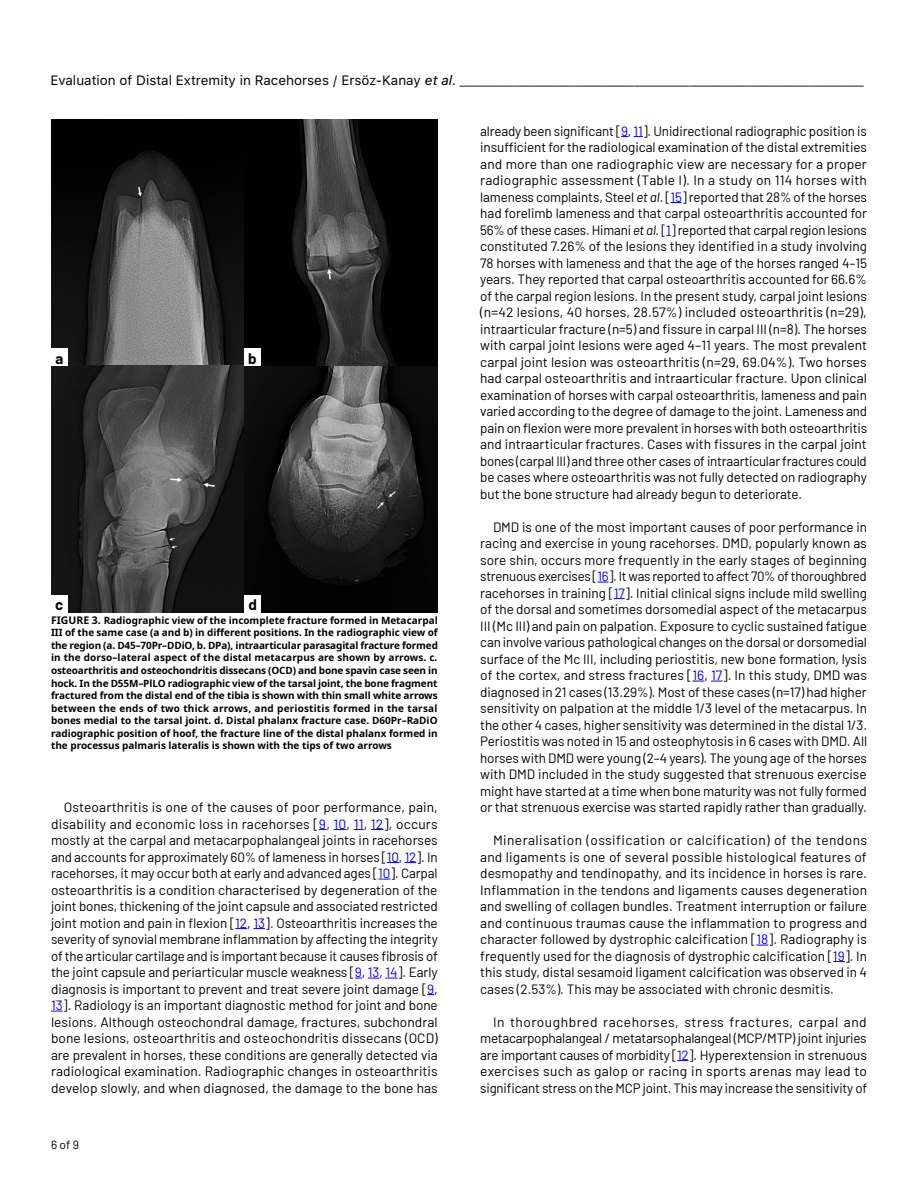
<style>
.page{position:relative;width:918px;height:1188px;background:#fff}
.page>*{position:absolute;margin:0;border:0;box-sizing:border-box;transform-origin:0 0}
.t1{font:700 15px "Barlow";color:#000}
.t2{font:13.5px/16.5px "Barlow";letter-spacing:-.005em;color:#000;text-align:justify}
.t3{font:13.5px "SFUI Text";color:#000}
.t4{font:12px "Barlow";color:#000}
.t5{font:700 10.05px/12.6px "Noto Sans";color:#000;text-align:justify}
.s1{font-family:"SFUI Text Italic G2"}
.s2{font-size:10.5px}
.s3{color:#00f}
.s4{font-style:italic}
</style>
<div class="page">
<img style="left:51px;top:119px;width:387px;height:493px">
<div style="left:51px;top:349px;width:17px;height:17px;background:#fff"></div>
<div style="left:244px;top:349px;width:17px;height:17px;background:#fff"></div>
<div style="left:51px;top:595px;width:17px;height:17px;background:#fff"></div>
<div style="left:244px;top:595px;width:17px;height:17px;background:#fff"></div>
<svg style="left:670px;top:202px;width:12px;height:1px"></svg>
<svg style="left:692px;top:681px;width:12px;height:1px"></svg>
<svg style="left:711px;top:681px;width:12px;height:1px"></svg>
<svg style="left:756px;top:945px;width:12px;height:1px"></svg>
<svg style="left:833px;top:961px;width:12px;height:1px"></svg>
<svg style="left:677px;top:1060px;width:12px;height:1px"></svg>
<svg style="left:334px;top:829px;width:13px;height:1px"></svg>
<svg style="left:371px;top:829px;width:13px;height:1px"></svg>
<svg style="left:387px;top:862px;width:12px;height:1px"></svg>
<svg style="left:378px;top:879px;width:12px;height:1px"></svg>
<svg style="left:235px;top:928px;width:12px;height:1px"></svg>
<svg style="left:253px;top:928px;width:12px;height:1px"></svg>
<svg style="left:385px;top:978px;width:12px;height:1px"></svg>
<svg style="left:51px;top:1011px;width:12px;height:1px"></svg>
<p class="t3" style="left:50px;top:71px;width:815px">Evaluation of Distal Extremity in Racehorses / Ersöz-Kanay <span class="s1">et al</span>. ___________________________________________________________________</p>
<p class="t1" style="left:55px;top:347px;width:9px">a</p>
<p class="t1" style="left:248px;top:347px;width:10px">b</p>
<p class="t1" style="left:55px;top:594px;width:10px">c</p>
<p class="t1" style="left:249px;top:594px;width:10px">d</p>
<p class="t5" style="left:51px;top:614px;width:388px"><span class="s2">FIGURE 3.</span> Radiographic view of the incomplete fracture formed in Metacarpal III of the same case (a and b) in different positions. In the radiographic view of the region (a. D45–70Pr–DDiO, b. DPa), intraarticular parasagital fracture formed in the dorso–lateral aspect of the distal metacarpus are shown by arrows. c. osteoarthritis and osteochondritis dissecans (OCD) and bone spavin case seen in hock. In the D55M–PlLO radiographic view of the tarsal joint, the bone fragment fractured from the distal end of the tibia is shown with thin small white arrows between the ends of two thick arrows, and periostitis formed in the tarsal bones medial to the tarsal joint. d. Distal phalanx fracture case. D60Pr–RaDiO radiographic position of hoof, the fracture line of the distal phalanx formed in the processus palmaris lateralis is shown with the tips of two arrows</p>
<p class="t2" style="left:51px;top:798px;width:388px;text-indent:13px">Osteoarthritis is one of the causes of poor performance, pain, disability and economic loss in racehorses [<span class="s3">9</span>, <span class="s3">10</span>, <span class="s3">11</span>, <span class="s3">12</span>], occurs mostly at the carpal and metacarpophalangeal joints in racehorses and accounts for approximately 60% of lameness in horses [<span class="s3">10</span>, <span class="s3">12</span>]. In racehorses, it may occur both at early and advanced ages [<span class="s3">10</span>]. Carpal osteoarthritis is a condition characterised by degeneration of the joint bones, thickening of the joint capsule and associated restricted joint motion and pain in flexion [<span class="s3">12</span>, <span class="s3">13</span>]. Osteoarthritis increases the severity of synovial membrane inflammation by affecting the integrity of the articular cartilage and is important because it causes fibrosis of the joint capsule and periarticular muscle weakness [<span class="s3">9</span>, <span class="s3">13</span>, <span class="s3">14</span>]. Early diagnosis is important to prevent and treat severe joint damage [<span class="s3">9</span>, <span class="s3">13</span>]. Radiology is an important diagnostic method for joint and bone lesions. Although osteochondral damage, fractures, subchondral bone lesions, osteoarthritis and osteochondritis dissecans (OCD) are prevalent in horses, these conditions are generally detected via radiological examination. Radiographic changes in osteoarthritis develop slowly, and when diagnosed, the damage to the bone has</p>
<p class="t4" style="left:51px;top:1136px;width:29px">6 of 9</p>
<p class="t2" style="left:480px;top:121px;width:388px">already been significant [<span class="s3">9</span>, <span class="s3">11</span>]. Unidirectional radiographic position is insufficient for the radiological examination of the distal extremities and more than one radiographic view are necessary for a proper radiographic assessment (Table I). In a study on 114 horses with lameness complaints, Steel <span class="s4">et al</span>. [<span class="s3">15</span>] reported that 28% of the horses had forelimb lameness and that carpal osteoarthritis accounted for 56% of these cases. Himani <span class="s4">et al.</span> [<span class="s3">1</span>] reported that carpal region lesions constituted 7.26% of the lesions they identified in a study involving 78 horses with lameness and that the age of the horses ranged 4–15 years. They reported that carpal osteoarthritis accounted for 66.6% of the carpal region lesions. In the present study, carpal joint lesions (n=42 lesions, 40 horses, 28.57%) included osteoarthritis (n=29), intraarticular fracture (n=5) and fissure in carpal III (n=8). The horses with carpal joint lesions were aged 4–11 years. The most prevalent carpal joint lesion was osteoarthritis (n=29, 69.04%). Two horses had carpal osteoarthritis and intraarticular fracture. Upon clinical examination of horses with carpal osteoarthritis, lameness and pain varied according to the degree of damage to the joint. Lameness and pain on flexion were more prevalent in horses with both osteoarthritis and intraarticular fractures. Cases with fissures in the carpal joint bones (carpal III) and three other cases of intraarticular fractures could be cases where osteoarthritis was not fully detected on radiography but the bone structure had already begun to deteriorate.</p>
<p class="t2" style="left:480px;top:517px;width:388px;text-indent:13px">DMD is one of the most important causes of poor performance in racing and exercise in young racehorses. DMD, popularly known as sore shin, occurs more frequently in the early stages of beginning strenuous exercises [<span class="s3">16</span>]. It was reported to affect 70% of thoroughbred racehorses in training [<span class="s3">17</span>]. Initial clinical signs include mild swelling of the dorsal and sometimes dorsomedial aspect of the metacarpus III (Mc III) and pain on palpation. Exposure to cyclic sustained fatigue can involve various pathological changes on the dorsal or dorsomedial surface of the Mc III, including periostitis, new bone formation, lysis of the cortex, and stress fractures [<span class="s3">16</span>, <span class="s3">17</span>]. In this study, DMD was diagnosed in 21 cases (13.29%). Most of these cases (n=17) had higher sensitivity on palpation at the middle 1/3 level of the metacarpus. In the other 4 cases, higher sensitivity was determined in the distal 1/3.<br>Periostitis was noted in 15 and osteophytosis in 6 cases with DMD. All horses with DMD were young (2–4 years). The young age of the horses with DMD included in the study suggested that strenuous exercise might have started at a time when bone maturity was not fully formed or that strenuous exercise was started rapidly rather than gradually.</p>
<p class="t2" style="left:480px;top:831px;width:388px;text-indent:13px">Mineralisation (ossification or calcification) of the tendons and ligaments is one of several possible histological features of desmopathy and tendinopathy, and its incidence in horses is rare.<br>Inflammation in the tendons and ligaments causes degeneration and swelling of collagen bundles. Treatment interruption or failure and continuous traumas cause the inflammation to progress and character followed by dystrophic calcification [<span class="s3">18</span>]. Radiography is frequently used for the diagnosis of dystrophic calcification [<span class="s3">19</span>]. In this study, distal sesamoid ligament calcification was observed in 4 cases (2.53%). This may be associated with chronic desmitis.</p>
<p class="t2" style="left:480px;top:1012px;width:388px;text-indent:13px">In thoroughbred racehorses, stress fractures, carpal and metacarpophalangeal / metatarsophalangeal (MCP/MTP) joint injuries are important causes of morbidity [<span class="s3">12</span>]. Hyperextension in strenuous exercises such as galop or racing in sports arenas may lead to significant stress on the MCP joint. This may increase the sensitivity of</p>
</div>
